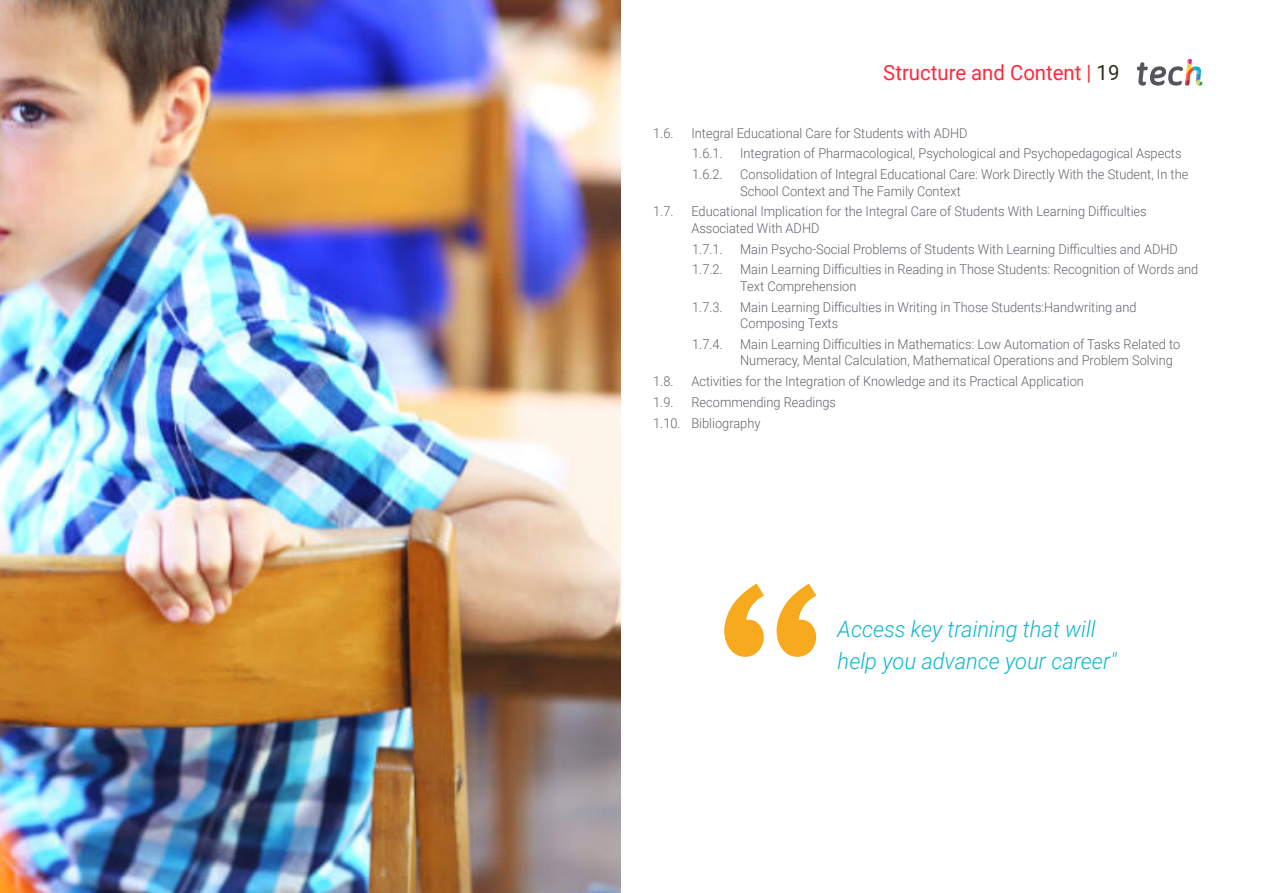
<style>
.page{position:relative;width:1263px;height:893px;background:#fff}
.page>*{position:absolute;margin:0;border:0;box-sizing:border-box;transform-origin:0 0}
.t1{font:italic 300 22.5px/31.5px "Roboto";color:#0fb6cf}
.t2{font:21px "Roboto";color:#ff293a}
.t3{font:300 13.5px/16.5px "Roboto";color:#61646a;scale:.95 1}
.s1{color:#312e20}
</style>
<div class="page">
<svg style="left:724px;top:584px;width:92px;height:73px"></svg>
<img style="left:0;top:0;width:621px;height:893px">
<svg style="left:1137px;top:59px;width:65px;height:27px"></svg>
<h2 class="t2" style="left:883px;top:57px;width:238px">Structure and Content | <span class="s1">19</span></h2>
<p class="t3" style="left:653px;top:124px;width:23px">1.6.</p>
<p class="t3" style="left:691px;top:122px;width:292px;line-height:20.7px">Integral Educational Care for Students with ADHD<br>1.6.1.</p>
<p class="t3" style="left:740px;top:145px;width:466px">Integration of Pharmacological, Psychological and Psychopedagogical Aspects</p>
<p class="t3" style="left:692px;top:166px;width:34px">1.6.2.</p>
<p class="t3" style="left:740px;top:166px;width:473px">Consolidation of Integral Educational Care: Work Directly With the Student, In the<br>School Context and The Family Context</p>
<p class="t3" style="left:653px;top:203px;width:23px">1.7.</p>
<p class="t3" style="left:691px;top:203px;width:481px">Educational Implication for the Integral Care of Students With Learning Difficulties<br>Associated With ADHD</p>
<p class="t3" style="left:692px;top:240px;width:34px">1.7.1.</p>
<p class="t3" style="left:740px;top:240px;width:462px">Main Psycho-Social Problems of Students With Learning Difficulties and ADHD</p>
<p class="t3" style="left:692px;top:261px;width:34px">1.7.2.</p>
<p class="t3" style="left:740px;top:261px;width:484px">Main Learning Difficulties in Reading in Those Students: Recognition of Words and<br>Text Comprehension</p>
<p class="t3" style="left:692px;top:298px;width:34px">1.7.3.</p>
<p class="t3" style="left:740px;top:298px;width:419px">Main Learning Difficulties in Writing in Those Students:Handwriting and<br>Composing Texts</p>
<p class="t3" style="left:692px;top:335px;width:34px">1.7.4.</p>
<p class="t3" style="left:740px;top:335px;width:465px">Main Learning Difficulties in Mathematics: Low Automation of Tasks Related to<br>Numeracy, Mental Calculation, Mathematical Operations and Problem Solving</p>
<p class="t3" style="left:653px;top:373px;width:23px">1.8.</p>
<p class="t3" style="left:691px;top:373px;width:415px">Activities for the Integration of Knowledge and its Practical Application</p>
<p class="t3" style="left:653px;top:393px;width:23px">1.9.</p>
<p class="t3" style="left:653px;top:391px;width:194px;line-height:20.7px;text-indent:38px">Recommending Readings<br>1.10. Bibliography</p>
<h1 class="t1" style="left:838px;top:612px;width:280px">Access key training that will help you advance your career"</h1>
</div>
